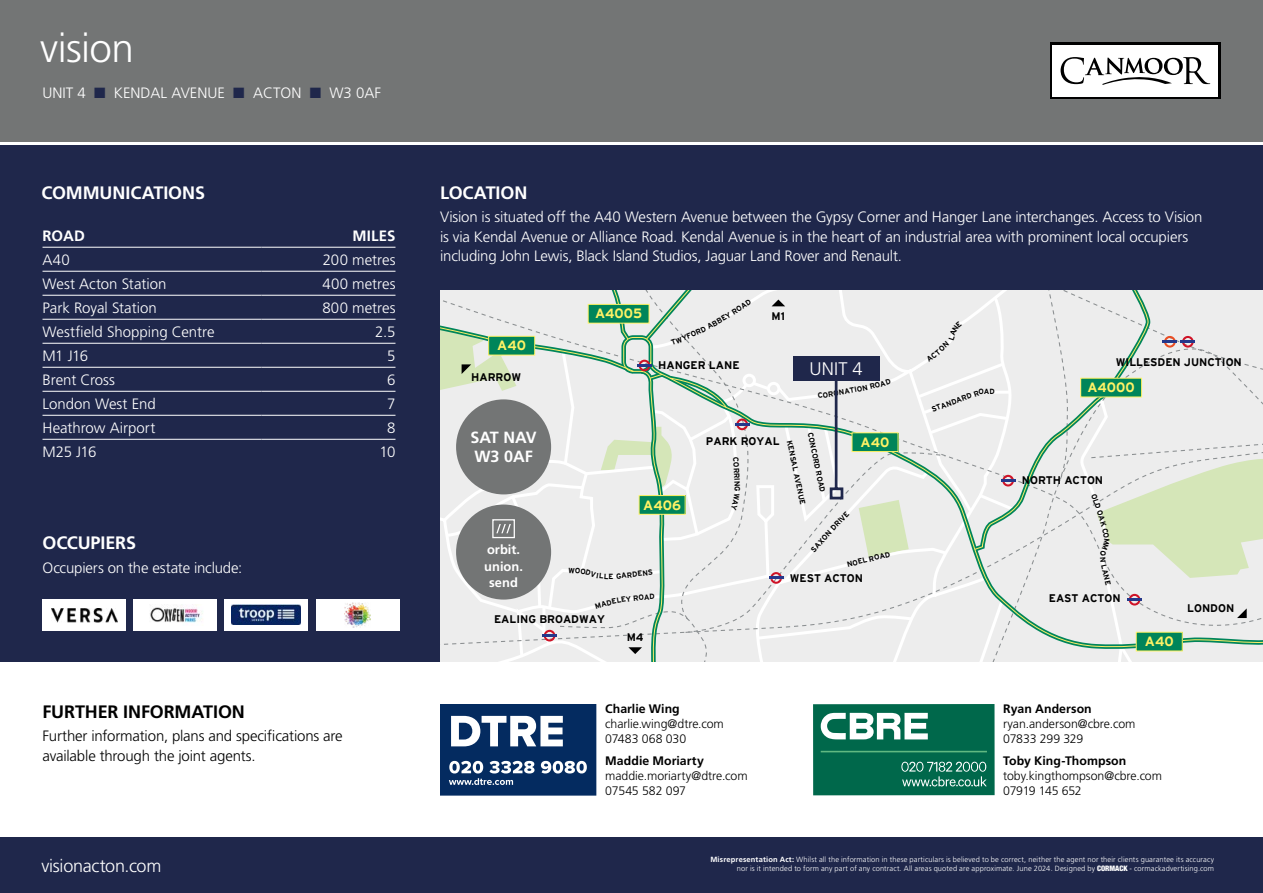
<style>
.page{position:relative;width:1263px;height:893px;background:#fff}
.page>*{position:absolute;margin:0;border:0;box-sizing:border-box;transform-origin:0 0}
.t1{font:300 40.5px "Frutiger LT Std";letter-spacing:-.01em;color:#fff}
.t2{font:300 18.15px "Frutiger LT Std";color:#fff}
.t3{font:700 18px "Frutiger LT Std";letter-spacing:-.01em;color:#fff}
.t4{font:700 18px "Frutiger LT Std";letter-spacing:-.01em;color:#000}
.t5{font:300 18px "Frutiger LT Std";letter-spacing:-.015em;color:#fff}
.t6{font:700 16.2px/19.5px "Frutiger LT Std";color:#fff}
.t7{font:300 15px/19.5px "Frutiger LT Std";letter-spacing:-.01em;color:#fff}
.t8{font:300 15px/19.5px "Frutiger LT Std";letter-spacing:-.01em;color:#000}
.t9{font:700 15px "Frutiger LT Std";letter-spacing:.01em;color:#fff}
.t10{font:700 13.5px "Interstate";color:#fff265}
.t11{font:700 12.9px/16.5px "Frutiger LT Std";color:#fff;text-align:center}
.t12{font:300 12.3px/15px "Frutiger LT Std";letter-spacing:-.005em;color:#000}
.t13{font:700 12.3px "Frutiger LT Std";letter-spacing:.005em;color:#000}
.t14{font:700 11.1px "Interstate";color:#000}
.t15{font:300 7.5px/9px "Frutiger LT Std";letter-spacing:.015em;color:#fff;text-align:right}
.t16{font:700 7.5px "Interstate";color:#000}
.s1{color:#1f274b}
.s2{font-weight:700}
.s3{font-family:"Helvetica Neue";font-weight:900;font-stretch:condensed}
</style>
<div class="page">
<div style="left:0;top:146px;width:1263px;height:516px;background:#1f274b"></div>
<div style="left:0;top:0;width:1263px;height:141px;background:#737575"></div>
<div style="left:0;top:838px;width:1263px;height:55px;background:#1f274b"></div>
<hr style="left:43px;top:247px;width:218px;height:1px;background:#fff">
<hr style="left:261px;top:247px;width:134px;height:1px;background:#fff">
<hr style="left:43px;top:271px;width:218px;height:1px;background:#fff">
<hr style="left:261px;top:271px;width:134px;height:1px;background:#fff">
<hr style="left:43px;top:295px;width:218px;height:1px;background:#fff">
<hr style="left:261px;top:295px;width:134px;height:1px;background:#fff">
<hr style="left:43px;top:319px;width:218px;height:1px;background:#fff">
<hr style="left:261px;top:319px;width:134px;height:1px;background:#fff">
<hr style="left:43px;top:343px;width:218px;height:1px;background:#fff">
<hr style="left:261px;top:343px;width:134px;height:1px;background:#fff">
<hr style="left:43px;top:367px;width:218px;height:1px;background:#fff">
<hr style="left:261px;top:367px;width:134px;height:1px;background:#fff">
<hr style="left:43px;top:391px;width:218px;height:1px;background:#fff">
<hr style="left:261px;top:391px;width:134px;height:1px;background:#fff">
<hr style="left:43px;top:415px;width:218px;height:1px;background:#fff">
<hr style="left:261px;top:415px;width:134px;height:1px;background:#fff">
<hr style="left:43px;top:439px;width:218px;height:1px;background:#fff">
<hr style="left:261px;top:439px;width:134px;height:1px;background:#fff">
<div style="left:1050px;top:43px;width:170px;height:56px;background:#000"></div>
<div style="left:1052px;top:45px;width:166px;height:52px;background:#fff"></div>
<svg style="left:1060px;top:57px;width:150px;height:28px"></svg>
<div style="left:440px;top:704px;width:156px;height:91px;background:#042b60"></div>
<svg style="left:451px;top:716px;width:112px;height:30px"></svg>
<svg style="left:449px;top:761px;width:85px;height:24px"></svg>
<svg style="left:541px;top:761px;width:46px;height:12px"></svg>
<svg style="left:813px;top:704px;width:182px;height:91px"></svg>
<hr style="left:821px;top:751px;width:166px;height:1px;background:#60b881">
<div style="left:43px;top:600px;width:83px;height:31px;background:#fff"></div>
<div style="left:134px;top:600px;width:83px;height:31px;background:#fff"></div>
<img style="left:51px;top:609px;width:67px;height:14px">
<img style="left:150px;top:605px;width:53px;height:18px">
<div style="left:225px;top:600px;width:83px;height:31px;background:#fff"></div>
<img style="left:232px;top:605px;width:68px;height:20px">
<div style="left:316px;top:600px;width:83px;height:31px;background:#fff"></div>
<img style="left:345px;top:602px;width:25px;height:26px">
<svg style="left:440px;top:291px;width:823px;height:371px"></svg>
<h1 class="t1" style="left:40px;top:26px;width:95px">vision</h1>
<p class="t7" style="left:43px;top:84px;width:340px">UNIT 4 <span class="s1">■</span> KENDAL AVENUE <span class="s1">■</span> ACTON <span class="s1">■</span> W3 0AF</p>
<p class="t3" style="left:41px;top:182px;width:165px">COMMUNICATIONS</p>
<p class="t9" style="left:43px;top:227px;width:44px">ROAD</p>
<p class="t9" style="left:352px;top:227px;width:44px">MILES</p>
<p class="t7" style="left:43px;top:250px;width:29px">A40</p>
<p class="t7" style="left:323px;top:250px;width:74px">200 metres</p>
<p class="t7" style="left:43px;top:274px;width:125px">West Acton Station</p>
<p class="t7" style="left:322px;top:274px;width:75px">400 metres</p>
<p class="t7" style="left:43px;top:298px;width:116px">Park Royal Station</p>
<p class="t7" style="left:322px;top:298px;width:75px">800 metres</p>
<p class="t7" style="left:43px;top:322px;width:173px">Westfield Shopping Centre</p>
<p class="t7" style="left:375px;top:322px;width:22px">2.5</p>
<p class="t7" style="left:43px;top:346px;width:47px">M1 J16</p>
<p class="t7" style="left:387px;top:346px;width:10px">5</p>
<p class="t7" style="left:43px;top:370px;width:74px">Brent Cross</p>
<p class="t7" style="left:387px;top:370px;width:10px">6</p>
<p class="t7" style="left:43px;top:394px;width:115px">London West End</p>
<p class="t7" style="left:387px;top:394px;width:10px">7</p>
<p class="t7" style="left:43px;top:418px;width:114px">Heathrow Airport</p>
<p class="t7" style="left:387px;top:418px;width:10px">8</p>
<p class="t7" style="left:43px;top:442px;width:56px">M25 J16</p>
<p class="t7" style="left:379px;top:442px;width:18px">10</p>
<p class="t3" style="left:43px;top:532px;width:95px">OCCUPIERS</p>
<p class="t7" style="left:43px;top:558px;width:201px">Occupiers on the estate include:</p>
<p class="t4" style="left:43px;top:701px;width:204px">FURTHER INFORMATION</p>
<p class="t8" style="left:43px;top:727px;width:302px">Further information, plans and specifications are available through the joint agents.</p>
<p class="t3" style="left:440px;top:182px;width:89px">LOCATION</p>
<p class="t7" style="left:440px;top:208px;width:764px">Vision is situated off the A40 Western Avenue between the Gypsy Corner and Hanger Lane interchanges. Access to Vision is via Kendal Avenue or Alliance Road. Kendal Avenue is in the heart of an industrial area with prominent local occupiers including John Lewis, Black Island Studios, Jaguar Land Rover and Renault.</p>
<p class="t10" style="left:497px;top:338px;width:30px">A40</p>
<p class="t14" style="left:471px;top:371px;width:51px">HARROW</p>
<p class="t6" style="left:470px;top:428px;width:68px">SAT NAV<br>W3 0AF</p>
<p class="t11" style="left:484px;top:541px;width:40px">orbit. union. send</p>
<p class="t10" style="left:595px;top:306px;width:49px">A4005</p>
<p class="t14" style="left:658px;top:359px;width:83px">HANGER LANE</p>
<p class="t14" style="left:772px;top:310px;width:15px">M1</p>
<p class="t2" style="left:810px;top:359px;width:55px">UNIT 4</p>
<p class="t16" style="left:580px;top:567px;width:7px">O</p>
<p class="t10" style="left:643px;top:497px;width:39px">A406</p>
<p class="t16" style="left:609px;top:572px;width:6px">E</p>
<p class="t16" style="left:621px;top:571px;width:33px;rotate:-6deg">ARDENS</p>
<p class="t16" style="left:814px;top:432px;width:62px;rotate:78deg">CONCORD ROAD</p>
<p class="t14" style="left:706px;top:435px;width:75px">PARK ROYAL</p>
<p class="t16" style="left:793px;top:440px;width:67px;rotate:78deg">KENSAL AVENUE</p>
<p class="t16" style="left:740px;top:462px;width:26px;rotate:87deg">ORRIN</p>
<p class="t10" style="left:861px;top:435px;width:30px">A40</p>
<p class="t16" style="left:809px;top:548px;width:54px;rotate:-47deg">SAXON DRIVE</p>
<p class="t16" style="left:846px;top:560px;width:35px;rotate:-14deg">NOEL RO</p>
<p class="t14" style="left:790px;top:571px;width:75px">WEST ACTON</p>
<p class="t14" style="left:494px;top:613px;width:112px">EALING BROADWAY</p>
<p class="t14" style="left:627px;top:631px;width:18px">M4</p>
<p class="t13" style="left:605px;top:702px;width:76px">Charlie Wing</p>
<p class="t12" style="left:605px;top:717px;width:120px">charlie.wing@dtre.com<br>07483 068 030</p>
<p class="t13" style="left:605px;top:753px;width:100px">Maddie Moriarty</p>
<p class="t12" style="left:605px;top:768px;width:144px">maddie.moriarty@dtre.com<br>07545 582 097</p>
<p class="t16" style="left:930px;top:405px;width:52px;rotate:-20deg">STANDARD R</p>
<p class="t16" style="left:978px;top:388px;width:18px">OAD</p>
<p class="t14" style="left:1116px;top:356px;width:128px">WILLESDEN JUNCTION</p>
<p class="t10" style="left:1087px;top:380px;width:49px">A4000</p>
<p class="t14" style="left:1022px;top:474px;width:83px">NORTH ACTON</p>
<p class="t14" style="left:1049px;top:592px;width:73px">EAST ACTON</p>
<p class="t10" style="left:1145px;top:634px;width:30px">A40</p>
<p class="t14" style="left:1187px;top:602px;width:49px">LONDON</p>
<p class="t13" style="left:1003px;top:702px;width:90px">Ryan Anderson</p>
<p class="t12" style="left:1003px;top:717px;width:134px">ryan.anderson@cbre.com<br>07833 299 329</p>
<p class="t13" style="left:1003px;top:753px;width:125px">Toby King-Thompson</p>
<p class="t12" style="left:1003px;top:768px;width:160px">toby.kingthompson@cbre.com<br>07919 145 652</p>
<p class="t5" style="left:41px;top:855px;width:121px">visionacton.com</p>
<p class="t15" style="left:710px;top:855px;width:505px"><span class="s2">Misrepresentation Act:</span> Whilst all the information in these particulars is believed to be correct, neither the agent nor their clients guarantee its accuracy nor is it intended to form any part of any contract. All areas quoted are approximate. June 2024. Designed by <span class="s3">CORMACK</span> - cormackadvertising.com</p>
</div>
